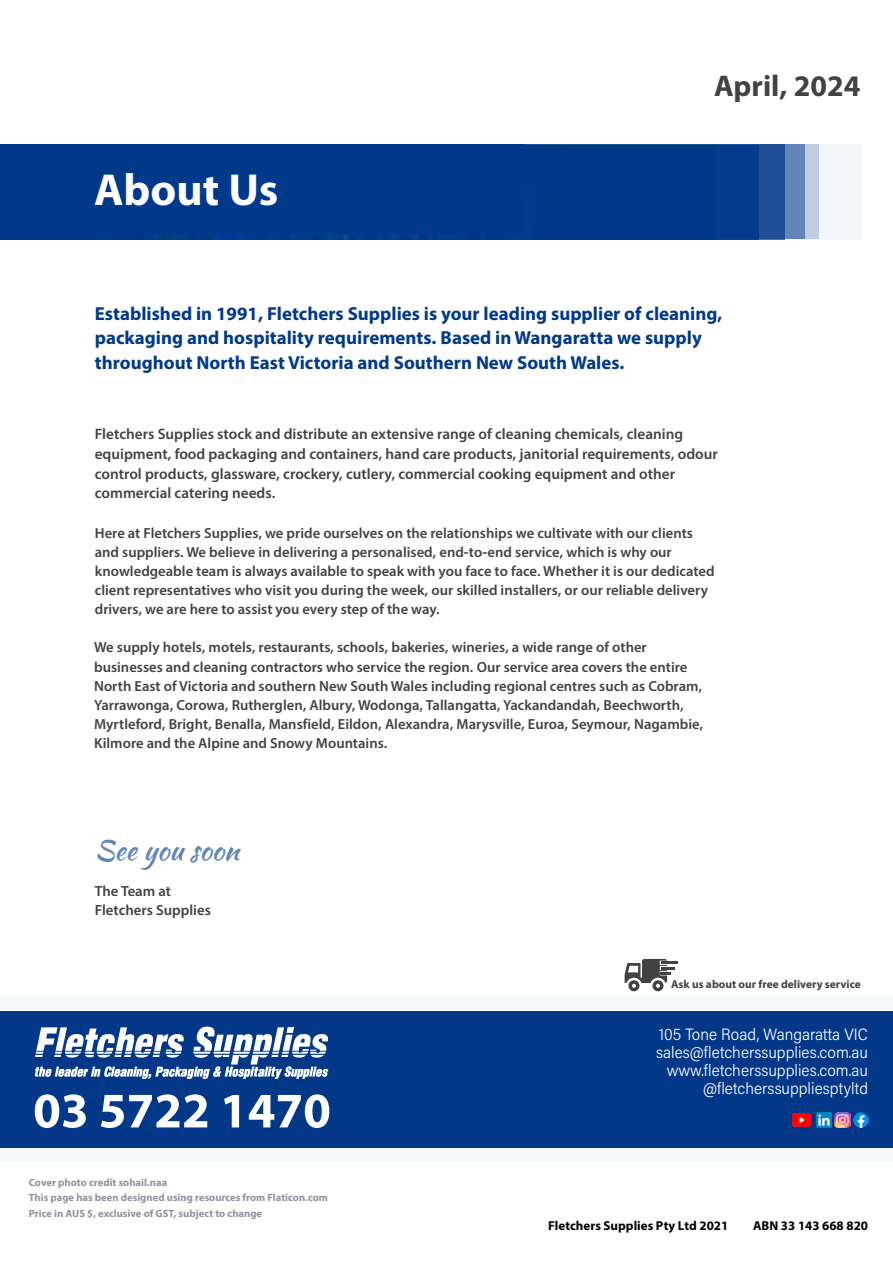
<style>
.page{position:relative;width:893px;height:1263px;background:#fff}
.page>*{position:absolute;margin:0;border:0;box-sizing:border-box;transform-origin:0 0}
.t1{font:700 49.95px "Myriad Hebrew";color:#fefeff}
.t2{font:700 45px "Myriad Hebrew";color:#fefeff}
.t3{font:700 30px "Myriad Hebrew";color:#434141}
.t4{font:27.75px "Kaushan Script";color:#6286b8}
.t5{font:700 18.9px/24.5px "Myriad Hebrew";color:#00398a}
.t6{font:300 16.5px/17.7px "Acumin Pro Semi Cond";color:#fefeff;text-align:right}
.t7{font:600 15.15px/19.8px "Myriad Hebrew";color:#434141}
.t8{font:600 14.7px/19px "Myriad Hebrew";color:#434141}
.t9{font:700 12.9px "Myriad Hebrew";color:#000}
.t10{font:700 12.9px "Myriad Hebrew";letter-spacing:.16em;color:#fefeff}
.t11{font:700 11.4px "Myriad Hebrew";color:#434141}
.t12{font:700 10.65px/15.3px "Myriad Hebrew";color:#90929e}
</style>
<div class="page">
<div style="left:818px;top:145px;width:42px;height:94px;background:#f3f5f9"></div>
<div style="left:784px;top:145px;width:20px;height:94px;background:#6284b6"></div>
<div style="left:758px;top:145px;width:26px;height:94px;background:#1f5097"></div>
<div style="left:715px;top:145px;width:43px;height:94px;background:#053c8c"></div>
<div style="left:0;top:145px;width:715px;height:95px;background:#00388a"></div>
<div style="left:0;top:145px;width:524px;height:89px;background:#00398a"></div>
<svg style="left:624px;top:959px;width:53px;height:32px"></svg>
<div style="left:0;top:1011px;width:892px;height:138px;background:#033889"></div>
<div style="left:0;top:996px;width:892px;height:14px;background:#f3f6fa"></div>
<div style="left:0;top:1148px;width:892px;height:14px;background:#f3f6fa"></div>
<img style="left:34px;top:1026px;width:295px;height:53px">
<img style="left:816px;top:1113px;width:15px;height:15px">
<img style="left:834px;top:1113px;width:15px;height:15px">
<img style="left:853px;top:1113px;width:15px;height:15px">
<img style="left:792px;top:1113px;width:20px;height:15px">
<h2 class="t2" style="left:94px;top:165px;width:186px">About Us</h2>
<p class="t10" style="left:49px;top:185px;width:95px">August 2021</p>
<h3 class="t3" style="left:714px;top:69px;width:148px">April, 2024</h3>
<p class="t5" style="left:95px;top:302px;width:629px">Established in 1991, Fletchers Supplies is your leading supplier of cleaning, packaging and hospitality requirements. Based in Wangaratta we supply throughout North East Victoria and Southern New South Wales.</p>
<p class="t7" style="left:95px;top:425px;width:624px">Fletchers Supplies stock and distribute an extensive range of cleaning chemicals, cleaning equipment, food packaging and containers, hand care products, janitorial requirements, odour control products, glassware, crockery, cutlery, commercial cooking equipment and other commercial catering needs.</p>
<p class="t8" style="left:95px;top:524px;width:621px">Here at Fletchers Supplies, we pride ourselves on the relationships we cultivate with our clients and suppliers. We believe in delivering a personalised, end-to-end service, which is why our knowledgeable team is always available to speak with you face to face. Whether it is our dedicated client representatives who visit you during the week, our skilled installers, or our reliable delivery drivers, we are here to assist you every step of the way.</p>
<p class="t8" style="left:94px;top:639px;width:610px">We supply hotels, motels, restaurants, schools, bakeries, wineries, a wide range of other businesses and cleaning contractors who service the region. Our service area covers the entire North East of Victoria and southern New South Wales including regional centres such as Cobram, Yarrawonga, Corowa, Rutherglen, Albury, Wodonga, Tallangatta, Yackandandah, Beechworth, Myrtleford, Bright, Benalla, Mansfield, Eildon, Alexandra, Marysville, Euroa, Seymour, Nagambie, Kilmore and the Alpine and Snowy Mountains.</p>
<h3 class="t4" style="left:95px;top:829px;width:146px">See you soon</h3>
<p class="t8" style="left:95px;top:882px;width:117px">The Team at<br>Fletchers Supplies</p>
<h1 class="t1" style="left:33px;top:1082px;width:299px">03 5722 1470</h1>
<p class="t12" style="left:29px;top:1175px;width:301px">Cover photo credit sohail.naa<br>This page has been designed using resources from Flaticon.com<br>Price in AUS $, exclusive of GST, subject to change</p>
<p class="t11" style="left:671px;top:978px;width:191px">Ask us about our free delivery service</p>
<p class="t6" style="left:656px;top:1025px;width:213px">105 Tone Road, Wangaratta VIC sales@fletcherssupplies.com.au www.fletcherssupplies.com.au @fletcherssuppliesptyltd</p>
<p class="t9" style="left:548px;top:1218px;width:181px">Fletchers Supplies Pty Ltd 2021</p>
<p class="t9" style="left:753px;top:1218px;width:116px">ABN 33 143 668 820</p>
</div>
